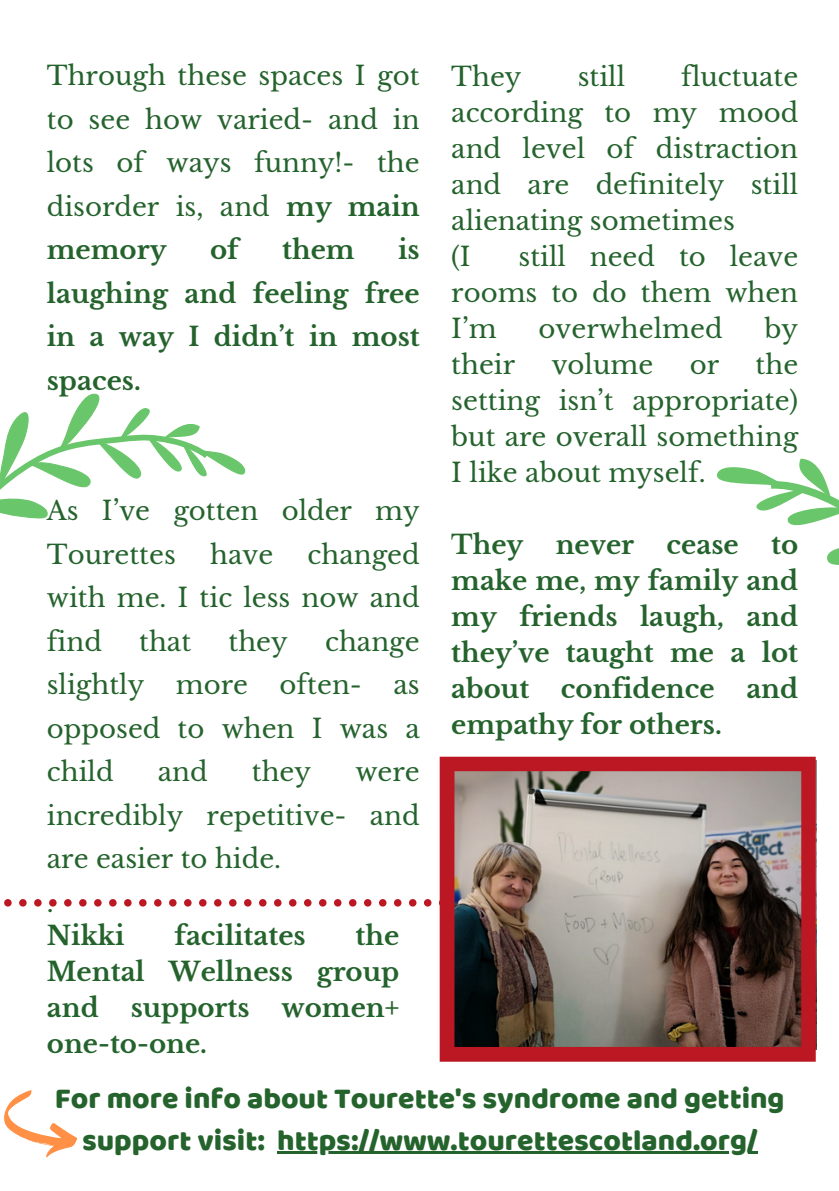
<style>
.page{position:relative;width:839px;height:1191px;background:#fff}
.page>*{position:absolute;margin:0;border:0;box-sizing:border-box;transform-origin:0 0}
.t1{font:30px/42px "Baloo";color:#25632d;text-align:center}
.t2{font:26px/43.6px "Libre Baskerville";color:#25632d;text-align:justify}
.t3{font:700 26px/36px "Libre Baskerville";color:#25632d;text-align:justify}
.s1{font-weight:700}
</style>
<div class="page">
<svg style="left:713px;top:458px;width:125px;height:313px"></svg>
<svg style="left:0;top:393px;width:246px;height:126px"></svg>
<hr style="left:277px;top:1151px;width:480px;height:3px;background:#25632d">
<svg style="left:4px;top:899px;width:428px;height:8px"></svg>
<svg style="left:4px;top:1090px;width:74px;height:68px"></svg>
<img style="left:439px;top:757px;width:376px;height:305px">
<p class="t2" style="left:47px;top:54px;width:374px">Through these spaces I got to see how varied- and in lots of ways funny!- the disorder is, and <span class="s1">my main memory</span></p>
<p class="t3" style="left:47px;top:228px;width:374px;line-height:43.6px;text-indent:351px">is laughing and feeling free in a way I didn’t in most spaces.</p>
<p class="t3" style="left:210px;top:232px;width:30px">of</p>
<p class="t3" style="left:282px;top:232px;width:74px">them</p>
<p class="t2" style="left:47px;top:489px;width:374px">As I’ve gotten older my<br>Tourettes</p>
<p class="t2" style="left:47px;top:533px;width:374px;text-indent:261px">changed with me. I tic less now and find</p>
<p class="t2" style="left:210px;top:533px;width:65px">have</p>
<p class="t2" style="left:47px;top:620px;width:374px;text-indent:278px">change slightly more often- as opposed to when I was a child</p>
<p class="t2" style="left:139px;top:620px;width:53px">that</p>
<p class="t2" style="left:228px;top:620px;width:61px">they</p>
<p class="t2" style="left:158px;top:750px;width:51px">and</p>
<p class="t2" style="left:252px;top:750px;width:61px">they</p>
<p class="t2" style="left:47px;top:750px;width:374px;text-indent:308px">were incredibly repetitive- and are easier to hide.</p>
<p class="t2" style="left:47px;top:881px;width:8px">.</p>
<p class="t3" style="left:47px;top:918px;width:79px">Nikki</p>
<p class="t3" style="left:174px;top:918px;width:133px">facilitates</p>
<p class="t3" style="left:47px;top:918px;width:354px;text-indent:309px">the Mental Wellness group and supports women+ one-to-one.</p>
<p class="t2" style="left:451px;top:55px;width:72px">They</p>
<p class="t2" style="left:577px;top:55px;width:49px">still</p>
<p class="t2" style="left:451px;top:59px;width:348px;line-height:36px;text-indent:230px">fluctuate according to my mood and level of distraction and are definitely still alienating sometimes</p>
<p class="t2" style="left:451px;top:235px;width:21px">(I</p>
<p class="t2" style="left:451px;top:239px;width:348px;line-height:36px;text-indent:67px">still need to leave rooms to do them when I’m</p>
<p class="t2" style="left:538px;top:307px;width:185px">overwhelmed</p>
<p class="t2" style="left:764px;top:307px;width:35px">by</p>
<p class="t2" style="left:451px;top:347px;width:348px;line-height:36px;text-indent:304px">the setting isn’t appropriate) but are overall something I like about myself.</p>
<p class="t2" style="left:451px;top:343px;width:65px">their</p>
<p class="t2" style="left:551px;top:343px;width:103px">volume</p>
<p class="t2" style="left:689px;top:343px;width:31px">or</p>
<p class="t3" style="left:451px;top:527px;width:348px">They never cease to make me, my family and my friends laugh, and they’ve taught me a lot about confidence and empathy for others.</p>
<p class="t1" style="left:55px;top:1076px;width:731px">For more info about Tourette's syndrome and getting support visit: https://www.tourettescotland.org/</p>
</div>
